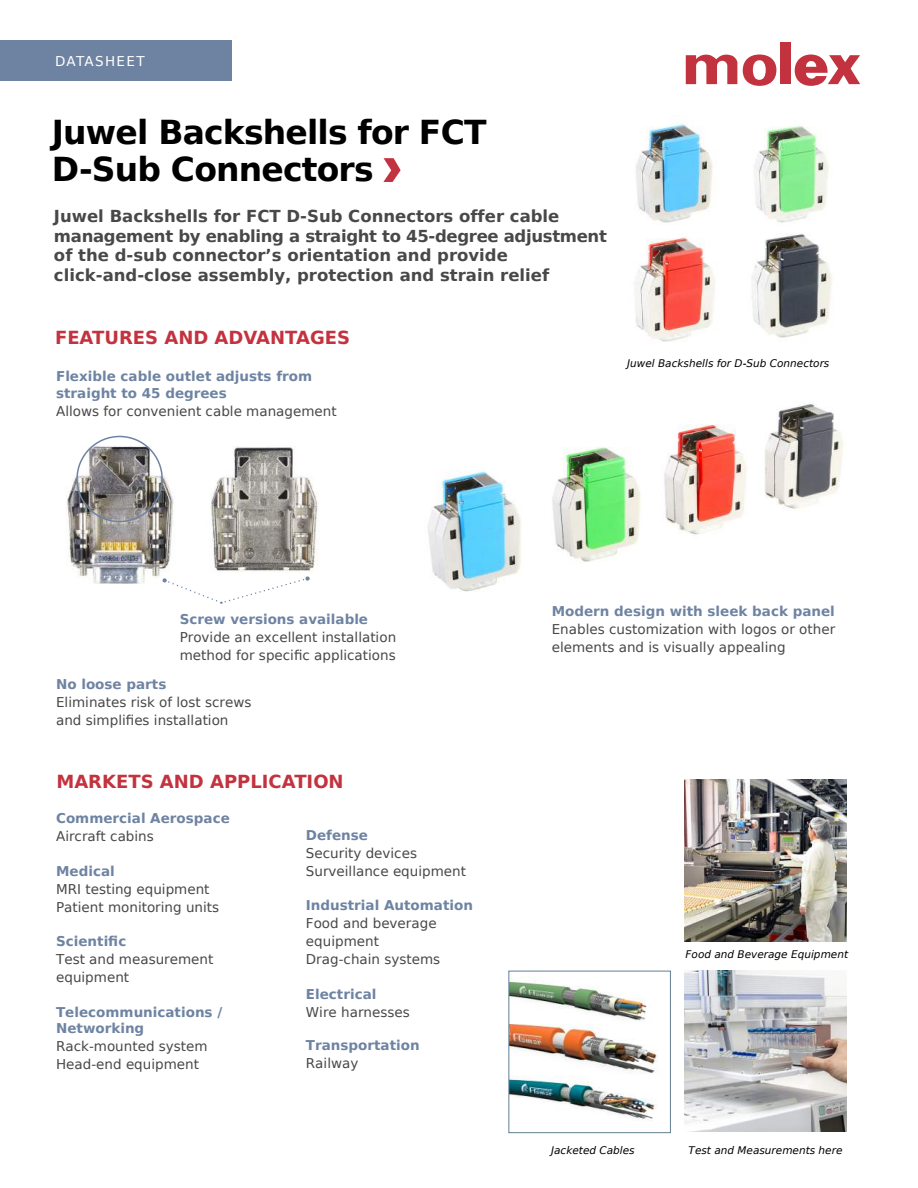
<style>
.page{position:relative;width:918px;height:1188px;background:#fff}
.page>*{position:absolute;margin:0;border:0;box-sizing:border-box;transform-origin:0 0}
.t1{font:700 33px/37.5px "Bitstream Vera Sans";letter-spacing:-.025em;color:#000}
.t2{font:700 18px "Bitstream Vera Sans";color:#c3333f}
.t3{font:700 16.5px/19.5px "Bitstream Vera Sans";color:#484848}
.t4{font:13.5px/18px "Bitstream Vera Sans";color:#484848}
.t5{font:700 13.5px/16.5px "Bitstream Vera Sans";color:#6e83a2}
.t6{font:13.5px "Bitstream Vera Sans";letter-spacing:.1em;color:#fff}
.t7{font:italic 10.5px "Bitstream Vera Sans";color:#000}
</style>
<div class="page">
<div style="left:0;top:40px;width:231px;height:41px;background:#6e83a2"></div>
<div style="left:780px;top:43px;width:10px;height:41px;background:#c3333f"></div>
<svg style="left:743px;top:55px;width:33px;height:31px"></svg>
<svg style="left:686px;top:54px;width:51px;height:30px"></svg>
<svg style="left:795px;top:55px;width:65px;height:31px"></svg>
<img style="left:636px;top:123px;width:77px;height:100px">
<img style="left:634px;top:237px;width:81px;height:105px">
<img style="left:754px;top:126px;width:75px;height:97px">
<img style="left:751px;top:234px;width:81px;height:104px">
<img style="left:66px;top:436px;width:253px;height:148px">
<img style="left:427px;top:402px;width:416px;height:190px">
<img style="left:685px;top:780px;width:161px;height:161px">
<img style="left:685px;top:970px;width:161px;height:162px">
<div style="left:76px;top:436px;width:87px;height:86px;border:2px solid #6e83a2;border-radius:50%"></div>
<svg style="left:162px;top:576px;width:148px;height:28px"></svg>
<img style="left:510px;top:1024px;width:148px;height:49px">
<img style="left:510px;top:1075px;width:146px;height:46px">
<img style="left:510px;top:981px;width:137px;height:40px">
<div style="left:508px;top:971px;width:163px;height:162px;border:1px solid #637e92"></div>
<svg style="left:383px;top:158px;width:18px;height:24px"></svg>
<p class="t6" style="left:55px;top:56px;width:91px">DATASHEET</p>
<h1 class="t1" style="left:52px;top:116px;width:436px">Juwel Backshells for FCT<br>D-Sub Connectors</h1>
<p class="t3" style="left:54px;top:208px;width:554px">Juwel Backshells for FCT D-Sub Connectors offer cable management by enabling a straight to 45-degree adjustment of the d-sub connector’s orientation and provide click-and-close assembly, protection and strain relief</p>
<h2 class="t2" style="left:55px;top:330px;width:297px">FEATURES AND ADVANTAGES</h2>
<p class="t5" style="left:56px;top:369px;width:258px">Flexible cable outlet adjusts from straight to 45 degrees</p>
<p class="t4" style="left:56px;top:403px;width:282px">Allows for convenient cable management</p>
<p class="t7" style="left:627px;top:359px;width:204px">Juwel Backshells for D-Sub Connectors</p>
<p class="t5" style="left:180px;top:612px;width:190px">Screw versions available</p>
<p class="t4" style="left:180px;top:630px;width:218px">Provide an excellent installation method for speci昀椀c applications</p>
<p class="t5" style="left:56px;top:677px;width:112px">No loose parts</p>
<p class="t4" style="left:56px;top:694px;width:197px">Eliminates risk of lost screws and simpli昀椀es installation</p>
<h2 class="t2" style="left:56px;top:774px;width:289px">MARKETS AND APPLICATION</h2>
<p class="t5" style="left:56px;top:812px;width:175px">Commercial Aerospace</p>
<p class="t4" style="left:56px;top:829px;width:99px">Aircraft cabins</p>
<p class="t5" style="left:56px;top:864px;width:60px">Medical</p>
<p class="t4" style="left:56px;top:881px;width:165px">MRI testing equipment<br>Patient monitoring units</p>
<p class="t5" style="left:56px;top:934px;width:72px">Scienti昀椀c</p>
<p class="t4" style="left:56px;top:952px;width:159px">Test and measurement equipment</p>
<p class="t5" style="left:56px;top:1005px;width:168px">Telecommunications /<br>Networking</p>
<p class="t4" style="left:56px;top:1039px;width:153px">Rack-mounted system<br>Head-end equipment</p>
<p class="t5" style="left:306px;top:828px;width:64px">Defense</p>
<p class="t4" style="left:306px;top:845px;width:162px">Security devices<br>Surveillance equipment</p>
<p class="t5" style="left:306px;top:898px;width:169px">Industrial Automation</p>
<p class="t4" style="left:306px;top:916px;width:136px">Food and beverage equipment<br>Drag-chain systems</p>
<p class="t5" style="left:306px;top:987px;width:72px">Electrical</p>
<p class="t4" style="left:306px;top:1004px;width:105px">Wire harnesses</p>
<p class="t5" style="left:306px;top:1038px;width:115px">Transportation</p>
<p class="t4" style="left:306px;top:1055px;width:54px">Railway</p>
<p class="t5" style="left:552px;top:604px;width:285px">Modern design with sleek back panel</p>
<p class="t4" style="left:552px;top:621px;width:285px">Enables customization with logos or other elements and is visually appealing</p>
<p class="t7" style="left:686px;top:950px;width:164px">Food and Beverage Equipment</p>
<p class="t7" style="left:551px;top:1146px;width:85px">Jacketed Cables</p>
<p class="t7" style="left:689px;top:1146px;width:155px">Test and Measurements here</p>
</div>
